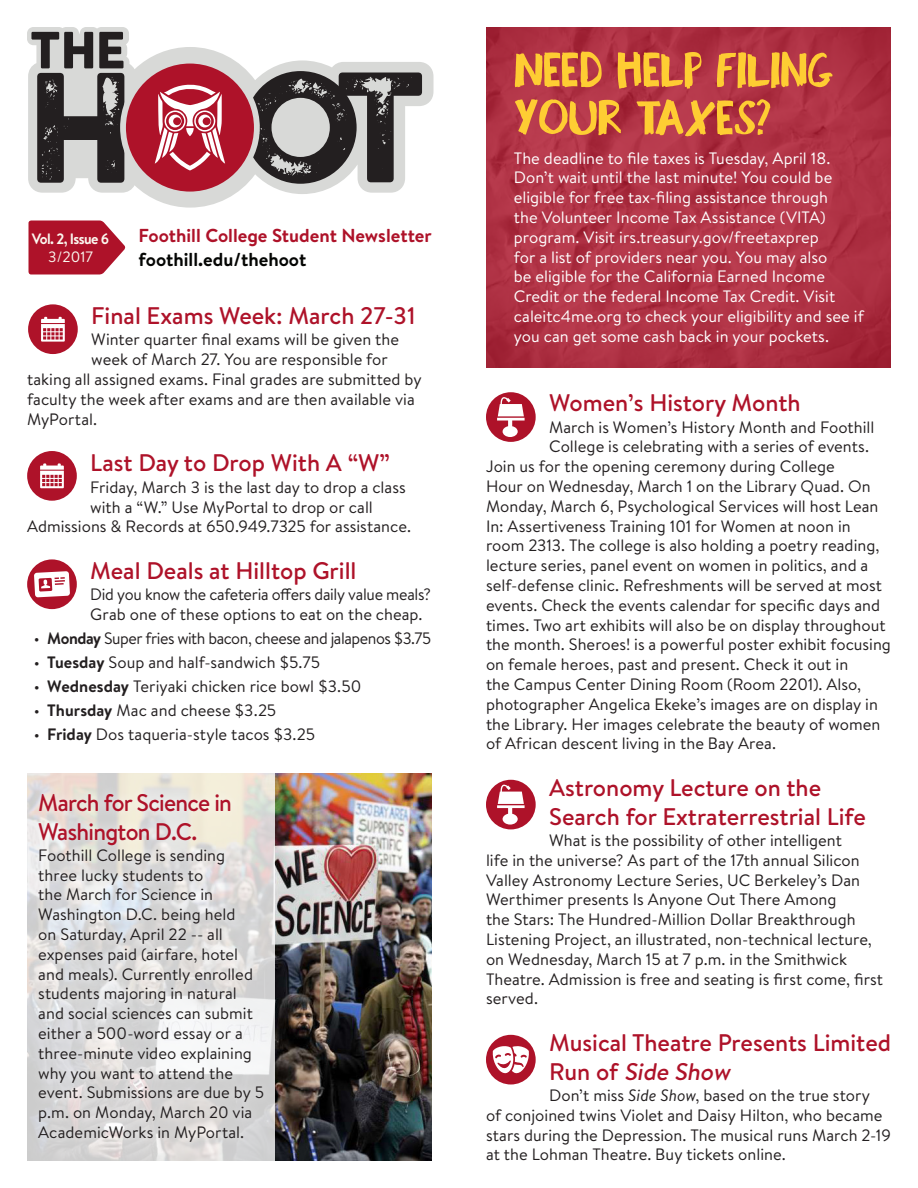
<style>
.page{position:relative;width:918px;height:1188px;background:#fff}
.page>*{position:absolute;margin:0;border:0;box-sizing:border-box;transform-origin:0 0}
.t1{font:52.5px/48px "Screamin";letter-spacing:-.01em;color:#fecd33}
.t2{font:500 24px/28.5px "Brandon Text";color:#ae1229}
.t3{font:500 24px/28.5px "Brandon Text";letter-spacing:-.03em;color:#ae1229}
.t4{font:700 18.75px "Brandon Text";color:#ae1229}
.t5{font:700 18.75px "Brandon Text";color:#040503}
.t6{font:16.5px/19.8px "Brandon Text";color:#231f20}
.t7{font:16.5px/19.8px "Brandon Text";color:#fff}
.t8{font:16.5px "Brandon Text";letter-spacing:-.03em;color:#231f20}
.t9{font:700 15px/18px "Brandon Text";letter-spacing:-.04em;color:#fbf8ef;text-align:center;scale:.96 1}
.s1{font-weight:400}
.s2{font-weight:700}
.s3{font-style:italic}
</style>
<div class="page">
<svg style="left:28px;top:220px;width:98px;height:54px;background:#b83145"></svg>
<svg style="left:27px;top:27px;width:407px;height:181px"></svg>
<svg style="left:245px;top:71px;width:177px;height:113px;background:#7f7e7e"></svg>
<svg style="left:31px;top:32px;width:93px;height:151px;background:#737171"></svg>
<div style="left:123px;top:61px;width:134px;height:133px;background:#ae1229;border-radius:50%"></div>
<div style="left:120px;top:58px;width:140px;height:139px;border:6px solid #d8d9d7;border-radius:50%"></div>
<svg style="left:155px;top:84px;width:70px;height:86px"></svg>
<svg style="left:169px;top:115px;width:13px;height:12px"></svg>
<svg style="left:198px;top:115px;width:13px;height:13px"></svg>
<div style="left:203px;top:117px;width:8px;height:8px;background:#ae1229;border-radius:50%"></div>
<div style="left:173px;top:117px;width:8px;height:8px;background:#ae1229;border-radius:50%"></div>
<img style="left:486px;top:27px;width:405px;height:340px">
<svg style="left:27px;top:559px;width:50px;height:50px"></svg>
<svg style="left:486px;top:780px;width:50px;height:49px"></svg>
<svg style="left:486px;top:392px;width:50px;height:50px"></svg>
<svg style="left:486px;top:1035px;width:50px;height:49px"></svg>
<svg style="left:27px;top:451px;width:50px;height:50px"></svg>
<svg style="left:28px;top:304px;width:50px;height:50px"></svg>
<img style="left:274px;top:773px;width:158px;height:388px">
<svg style="left:27px;top:773px;width:247px;height:388px;background:#e0dbd6"></svg>
<div style="left:29px;top:784px;width:243px;height:367px;background:#fff;opacity:.75"></div>
<p class="t9" style="left:32px;top:229px;width:82px">Vol. 2, Issue 6<br><span class="s1">3/2017</span></p>
<p class="t4" style="left:139px;top:222px;width:295px">Foothill College Student Newsletter</p>
<p class="t5" style="left:139px;top:246px;width:169px">foothill.edu/thehoot</p>
<p class="t2" style="left:91px;top:301px;width:326px">Final Exams Week: March 27-31</p>
<p class="t6" style="left:91px;top:329px;width:309px">Winter quarter final exams will be given the</p>
<p class="t6" style="left:91px;top:349px;width:298px">week of March 27. You are responsible for</p>
<p class="t6" style="left:27px;top:369px;width:396px">taking all assigned exams. Final grades are submitted by</p>
<p class="t6" style="left:27px;top:389px;width:389px">faculty the week after exams and are then available via</p>
<p class="t6" style="left:27px;top:409px;width:72px">MyPortal.</p>
<p class="t2" style="left:90px;top:448px;width:301px">Last Day to Drop With A “W”</p>
<p class="t6" style="left:90px;top:477px;width:317px">Friday, March 3 is the last day to drop a class</p>
<p class="t6" style="left:90px;top:496px;width:284px">with a “W.” Use MyPortal to drop or call</p>
<p class="t6" style="left:27px;top:516px;width:386px">Admissions &amp; Records at 650.949.7325 for assistance.</p>
<p class="t2" style="left:90px;top:556px;width:268px">Meal Deals at Hilltop Grill</p>
<p class="t6" style="left:90px;top:584px;width:342px">Did you know the cafeteria offers daily value meals?<br>Grab one of these options to eat on the cheap.</p>
<p class="t8" style="left:34px;top:627px;width:399px">• <span class="s2">Monday</span> Super fries with bacon, cheese and jalapenos $3.75</p>
<p class="t6" style="left:34px;top:652px;width:288px">• <span class="s2">Tuesday</span> Soup and half-sandwich $5.75</p>
<p class="t6" style="left:34px;top:676px;width:329px">• <span class="s2">Wednesday</span> Teriyaki chicken rice bowl $3.50</p>
<p class="t6" style="left:34px;top:700px;width:244px">• <span class="s2">Thursday</span> Mac and cheese $3.25</p>
<p class="t6" style="left:34px;top:724px;width:283px">• <span class="s2">Friday</span> Dos taqueria-style tacos $3.25</p>
<p class="t3" style="left:38px;top:788px;width:195px">March for Science in<br>Washington D.C.</p>
<p class="t6" style="left:38px;top:845px;width:227px">Foothill College is sending three lucky students to<br>the March for Science in<br>Washington D.C. being held<br>on Saturday, April 22 -- all expenses paid (airfare, hotel and meals). Currently enrolled students majoring in natural and social sciences can submit either a 500-word essay or a three-minute video explaining why you want to attend the event. Submissions are due by 5 p.m. on Monday, March 20 via<br>AcademicWorks in MyPortal.</p>
<p class="t1" style="left:514px;top:47px;width:321px">NEED HELP FILING<br>YOUR TAXES?</p>
<p class="t7" style="left:514px;top:147px;width:351px">The deadline to file taxes is Tuesday, April 18.<br>Don’t wait until the last minute! You could be eligible for free tax-filing assistance through<br>the Volunteer Income Tax Assistance (VITA) program. Visit irs.treasury.gov/freetaxprep<br>for a list of providers near you. You may also<br>be eligible for the California Earned Income Credit or the federal Income Tax Credit. Visit caleitc4me.org to check your eligibility and see if you can get some cash back in your pockets.</p>
<p class="t2" style="left:549px;top:388px;width:253px">Women’s History Month</p>
<p class="t6" style="left:549px;top:416px;width:327px">March is Women’s History Month and Foothill</p>
<p class="t6" style="left:549px;top:436px;width:321px">College is celebrating with a series of events.</p>
<p class="t6" style="left:486px;top:456px;width:350px">Join us for the opening ceremony during College</p>
<p class="t6" style="left:486px;top:476px;width:386px">Hour on Wednesday, March 1 on the Library Quad. On</p>
<p class="t6" style="left:486px;top:496px;width:394px">Monday, March 6, Psychological Services will host Lean</p>
<p class="t6" style="left:486px;top:515px;width:366px">In: Assertiveness Training 101 for Women at noon in</p>
<p class="t6" style="left:486px;top:535px;width:395px">room 2313. The college is also holding a poetry reading,</p>
<p class="t6" style="left:486px;top:555px;width:384px">lecture series, panel event on women in politics, and a</p>
<p class="t6" style="left:486px;top:575px;width:398px">self-defense clinic. Refreshments will be served at most</p>
<p class="t6" style="left:486px;top:595px;width:396px">events. Check the events calendar for specific days and</p>
<p class="t6" style="left:486px;top:614px;width:401px">times. Two art exhibits will also be on display throughout</p>
<p class="t6" style="left:486px;top:634px;width:406px">the month. Sheroes! is a powerful poster exhibit focusing</p>
<p class="t6" style="left:486px;top:654px;width:364px">on female heroes, past and present. Check it out in</p>
<p class="t6" style="left:486px;top:674px;width:377px">the Campus Center Dining Room (Room 2201). Also,</p>
<p class="t6" style="left:486px;top:694px;width:394px">photographer Angelica Ekeke’s images are on display in</p>
<p class="t6" style="left:486px;top:713px;width:396px">the Library. Her images celebrate the beauty of women</p>
<p class="t6" style="left:486px;top:733px;width:292px">of African descent living in the Bay Area.</p>
<p class="t2" style="left:549px;top:773px;width:318px">Astronomy Lecture on the<br>Search for Extraterrestrial Life</p>
<p class="t6" style="left:486px;top:830px;width:399px;text-indent:63px">What is the possibility of other intelligent<br>life in the universe? As part of the 17th annual Silicon Valley Astronomy Lecture Series, UC Berkeley’s Dan Werthimer presents Is Anyone Out There Among<br>the Stars: The Hundred-Million Dollar Breakthrough Listening Project, an illustrated, non-technical lecture, on Wednesday, March 15 at 7 p.m. in the Smithwick Theatre. Admission is free and seating is first come, first served.</p>
<p class="t2" style="left:549px;top:1028px;width:343px">Musical Theatre Presents Limited<br>R u n o f <span class="s3">Side Show</span></p>
<p class="t6" style="left:486px;top:1085px;width:406px;text-indent:63px">Don’t miss <span class="s3">Side Show</span>, based on the true story<br>of conjoined twins Violet and Daisy Hilton, who became stars during the Depression. The musical runs March 2-19 at the Lohman Theatre. Buy tickets online.</p>
</div>
